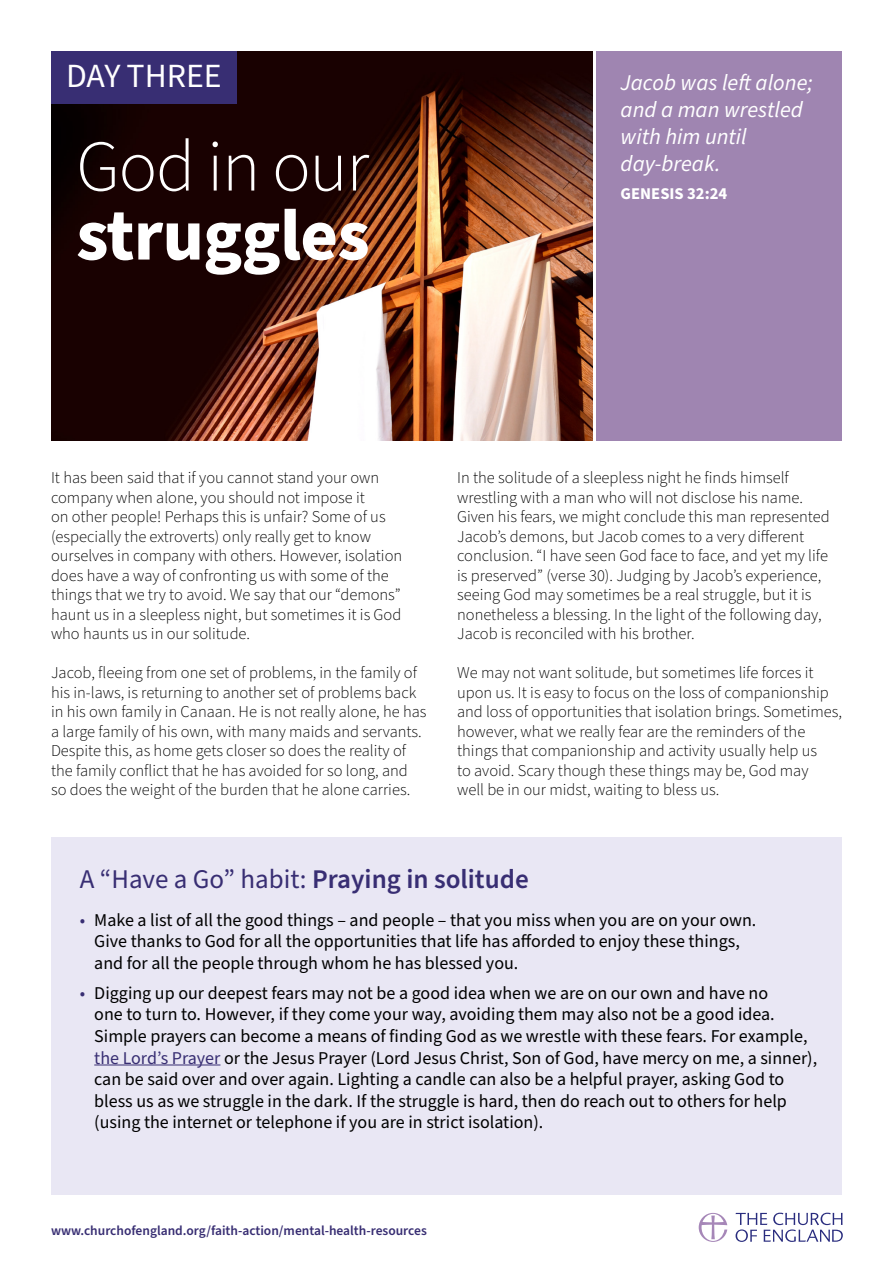
<style>
.page{position:relative;width:893px;height:1263px;background:#fff}
.page>*{position:absolute;margin:0;border:0;box-sizing:border-box;transform-origin:0 0}
.t1{font:700 72.6px "Source Sans Pro";letter-spacing:-.01em;color:#fff}
.t2{font:300 72.6px "Source Sans Pro";letter-spacing:-.02em;color:#fff}
.t3{font:33.9px "Source Sans Pro";color:#fff}
.t4{font:600 27px "Source Sans Pro";color:#382e73}
.t5{font:italic 22.5px/27px "Source Sans Pro";color:#fff}
.t6{font:18px/21.6px "Source Sans Pro";color:#000}
.t7{font:300 16.5px/19.5px "Source Sans Pro";color:#000}
.t8{font:700 16.5px "Source Sans Pro";color:#fff}
.t9{font:600 13.5px "Source Sans Pro";color:#382e73}
.s1{font-weight:400}
.s2{color:#382e73}
</style>
<div class="page">
<svg style="left:735px;top:1213px;width:108px;height:29px"></svg>
<svg style="left:699px;top:1213px;width:28px;height:29px"></svg>
<img style="left:51px;top:51px;width:541px;height:390px">
<div style="left:51px;top:837px;width:791px;height:358px;background:#e9e7f4"></div>
<hr style="left:94px;top:1064px;width:126px;height:1px;background:#382e73">
<div style="left:597px;top:51px;width:245px;height:390px;background:#9f85b1"></div>
<div style="left:51px;top:51px;width:185px;height:52px;background:#382e73"></div>
<p class="t3" style="left:66px;top:53px;width:157px">DAY THREE</p>
<p class="t5" style="left:621px;top:70px;width:194px">Jacob was left alone; and a man wrestled with him until day-break.</p>
<p class="t2" style="left:76px;top:118px;width:295px">God in our</p>
<p class="t8" style="left:621px;top:183px;width:108px">GENESIS 32:24</p>
<p class="t1" style="left:76px;top:186px;width:295px">struggles</p>
<p class="t7" style="left:51px;top:468px;width:353px">It has been said that if you cannot stand your own company when alone, you should not impose it<br>on other people! Perhaps this is unfair? Some of us (especially the extroverts) only really get to know ourselves in company with others. However, isolation does have a way of confronting us with some of the things that we try to avoid. We say that our “demons” haunt us in a sleepless night, but sometimes it is God who haunts us in our solitude.</p>
<p class="t7" style="left:51px;top:663px;width:377px">Jacob, fleeing from one set of problems, in the family of his in-laws, is returning to another set of problems back in his own family in Canaan. He is not really alone, he has a large family of his own, with many maids and servants.<br>Despite this, as home gets closer so does the reality of the family conflict that he has avoided for so long, and so does the weight of the burden that he alone carries.</p>
<p class="t7" style="left:457px;top:468px;width:374px">In the solitude of a sleepless night he finds himself wrestling with a man who will not disclose his name.<br>Given his fears, we might conclude this man represented Jacob’s demons, but Jacob comes to a very different conclusion. “I have seen God face to face, and yet my life is preserved” (verse 30). Judging by Jacob’s experience, seeing God may sometimes be a real struggle, but it is nonetheless a blessing. In the light of the following day, Jacob is reconciled with his brother.</p>
<p class="t7" style="left:457px;top:663px;width:386px">We may not want solitude, but sometimes life forces it upon us. It is easy to focus on the loss of companionship and loss of opportunities that isolation brings. Sometimes, however, what we really fear are the reminders of the things that companionship and activity usually help us<br>to avoid. Scary though these things may be, God may<br>well be in our midst, waiting to bless us.</p>
<p class="t4" style="left:80px;top:861px;width:450px"><span class="s1">A “Have a Go” habit:</span> Praying in solitude</p>
<p class="t6" style="left:94px;top:909px;width:664px;text-indent:-14px"><span class="s2">•</span> Make a list of all the good things – and people – that you miss when you are on your own.<br>Give thanks to God for all the opportunities that life has afforded to enjoy these things, and for all the people through whom he has blessed you.</p>
<p class="t6" style="left:94px;top:983px;width:724px;text-indent:-14px"><span class="s2">•</span> Digging up our deepest fears may not be a good idea when we are on our own and have no<br>one to turn to. However, if they come your way, avoiding them may also not be a good idea.<br>Simple prayers can become a means of finding God as we wrestle with these fears. For example, <span class="s2">the Lord’s Prayer</span> or the Jesus Prayer (Lord Jesus Christ, Son of God, have mercy on me, a sinner), can be said over and over again. Lighting a candle can also be a helpful prayer, asking God to bless us as we struggle in the dark. If the struggle is hard, then do reach out to others for help (using the internet or telephone if you are in strict isolation).</p>
<p class="t9" style="left:51px;top:1221px;width:377px">www.churchofengland.org/faith-action/mental-health-resources</p>
</div>
